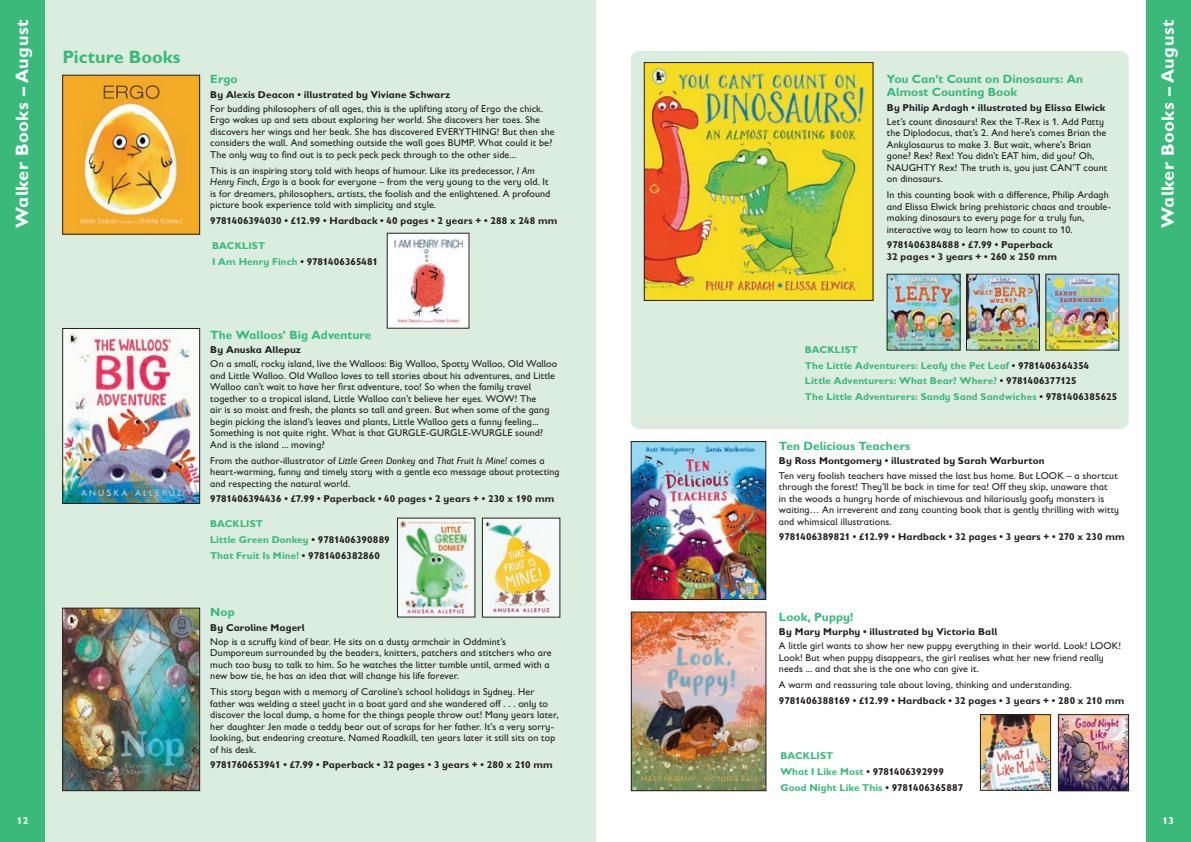
<style>
.page{position:relative;width:1191px;height:842px;background:#fff}
.page>*{position:absolute;margin:0;border:0;box-sizing:border-box;transform-origin:0 0}
.t1{font:700 18px "Gill Sans Infant Std";letter-spacing:.03em;color:#fff}
.t2{font:700 18px "Gill Sans Infant Std";color:#39b97a}
.t3{font:700 12px/13px "Gill Sans Infant Std";color:#39b97a}
.t4{font:10px/11.5px "Gill Sans Infant Std";letter-spacing:.01em;color:#231f20}
.t5{font:700 10px/11.5px "Gill Sans Infant Std";letter-spacing:.01em;color:#231f20}
.t6{font:700 10px/15.8px "Gill Sans Infant Std";letter-spacing:.01em;color:#39b97a}
.t7{font:700 10px "Gill Sans Infant Std";color:#fff}
.s1{font-style:italic}
.s2{color:#231f20}
</style>
<div class="page">
<div style="left:0;top:0;width:45px;height:842px;background:#39b97a"></div>
<div style="left:1145px;top:0;width:46px;height:842px;background:#39b97a"></div>
<div style="left:631px;top:51px;width:497px;height:378px;background:#daeddf;border-radius:9px"></div>
<div style="left:45px;top:0;width:550px;height:842px;background:#daeddf"></div>
<img style="left:646px;top:64px;width:225px;height:235px">
<div style="left:644px;top:62px;width:229px;height:239px;border:1px solid #231f20"></div>
<img style="left:889px;top:276px;width:69px;height:72px">
<img style="left:968px;top:276px;width:69px;height:72px">
<div style="left:966px;top:274px;width:73px;height:76px;border:1px solid #231f20"></div>
<img style="left:1047px;top:276px;width:70px;height:72px">
<img style="left:633px;top:443px;width:131px;height:155px">
<div style="left:631px;top:441px;width:135px;height:159px;border:1px solid #231f20"></div>
<img style="left:633px;top:614px;width:131px;height:175px">
<div style="left:631px;top:612px;width:135px;height:179px;border:1px solid #231f20"></div>
<img style="left:1060px;top:716px;width:66px;height:73px">
<div style="left:1058px;top:714px;width:70px;height:77px;border:1px solid #231f20"></div>
<img style="left:982px;top:716px;width:66px;height:72px">
<div style="left:980px;top:714px;width:70px;height:76px;border:1px solid #231f20"></div>
<img style="left:64px;top:77px;width:134px;height:155px">
<div style="left:62px;top:75px;width:138px;height:159px;border:1px solid #231f20"></div>
<img style="left:389px;top:235px;width:78px;height:91px">
<img style="left:64px;top:330px;width:134px;height:172px">
<div style="left:62px;top:328px;width:138px;height:176px;border:1px solid #231f20"></div>
<img style="left:399px;top:520px;width:74px;height:95px">
<img style="left:484px;top:520px;width:74px;height:95px">
<img style="left:64px;top:610px;width:134px;height:179px">
<div style="left:62px;top:608px;width:138px;height:183px;border:1px solid #231f20"></div>
<h1 class="t1" style="left:11px;top:228px;width:210px;rotate:-90deg">Walker Books – August</h1>
<h1 class="t1" style="left:1157px;top:228px;width:210px;rotate:-90deg">Walker Books – August</h1>
<h1 class="t2" style="left:62px;top:47px;width:120px">Picture Books</h1>
<p class="t3" style="left:887px;top:73px;width:198px">You Can’t Count on Dinosaurs: An<br>Almost Counting Book</p>
<p class="t5" style="left:887px;top:101px;width:220px">By Philip Ardagh • illustrated by Elissa Elwick</p>
<p class="t4" style="left:887px;top:116px;width:222px">Let’s count dinosaurs! Rex the T-Rex is 1. Add Patty the Diplodocus, that’s 2. And here’s comes Brian the Ankylosaurus to make 3. But wait, where’s Brian gone? Rex? Rex! You didn’t EAT him, did you? Oh, NAUGHTY Rex! The truth is, you just CAN’T count on dinosaurs.</p>
<p class="t4" style="left:887px;top:189px;width:225px">In this counting book with a difference, Philip Ardagh and Elissa Elwick bring prehistoric chaos and trouble&shy;making dinosaurs to every page for a truly fun, interactive way to learn how to count to 10.</p>
<p class="t5" style="left:887px;top:239px;width:172px">9781406384888 • £7.99 • Paperback<br>32 pages • 3 years + • 260 x 250 mm</p>
<p class="t3" style="left:210px;top:73px;width:29px">Ergo</p>
<p class="t5" style="left:210px;top:88px;width:241px">By Alexis Deacon • illustrated by Viviane Schwarz</p>
<p class="t4" style="left:210px;top:103px;width:346px">For budding philosophers of all ages, this is the uplifting story of Ergo the chick.<br>Ergo wakes up and sets about exploring her world. She discovers her toes. She discovers her wings and her beak. She has discovered EVERYTHING! But then she considers the wall. And something outside the wall goes BUMP. What could it be?<br>The only way to find out is to peck peck peck through to the other side...</p>
<p class="t4" style="left:210px;top:165px;width:341px">This is an inspiring story told with heaps of humour. Like its predecessor, <span class="s1">I Am Henry Finch</span>, <span class="s1">Ergo</span> is a book for everyone – from the very young to the very old. It is for dreamers, philosophers, artists, the foolish and the enlightened. A profound picture book experience told with simplicity and style.</p>
<p class="t5" style="left:210px;top:215px;width:348px">9781406394030 • £12.99 • Hardback • 40 pages • 2 years + • 288 x 248 mm</p>
<p class="t6" style="left:212px;top:238px;width:167px">BACKLIST<br>I Am Henry Finch <span class="s2">• 9781406365481</span></p>
<p class="t3" style="left:210px;top:328px;width:163px">The Walloos’ Big Adventure</p>
<p class="t5" style="left:210px;top:344px;width:92px">By Anuska Allepuz</p>
<p class="t4" style="left:210px;top:358px;width:348px">On a small, rocky island, live the Walloos: Big Walloo, Spotty Walloo, Old Walloo and Little Walloo. Old Walloo loves to tell stories about his adventures, and Little Walloo can’t wait to have her first adventure, too! So when the family travel together to a tropical island, Little Walloo can’t believe her eyes. WOW! The<br>air is so moist and fresh, the plants so tall and green. But when some of the gang begin picking the island’s leaves and plants, Little Walloo gets a funny feeling...<br>Something is not quite right. What is that GURGLE-GURGLE-WURGLE sound?<br>And is the island ... moving?</p>
<p class="t4" style="left:210px;top:454px;width:351px">From the author-illustrator of <span class="s1">Little Green Donkey</span> and <span class="s1">That Fruit Is Mine!</span> comes a heart-warming, funny and timely story with a gentle eco message about protecting and respecting the natural world.</p>
<p class="t5" style="left:210px;top:493px;width:345px">9781406394436 • £7.99 • Paperback • 40 pages • 2 years + • 230 x 190 mm</p>
<p class="t6" style="left:210px;top:516px;width:181px">BACKLIST<br>Little Green Donkey <span class="s2">• 9781406390889<br></span>That Fruit Is Mine! <span class="s2">• 9781406382860</span></p>
<p class="t3" style="left:210px;top:606px;width:26px">Nop</p>
<p class="t5" style="left:210px;top:621px;width:96px">By Caroline Magerl</p>
<p class="t4" style="left:210px;top:636px;width:343px">Nop is a scruffy kind of bear. He sits on a dusty armchair in Oddmint’s Dumporeum surrounded by the beaders, knitters, patchers and stitchers who are much too busy to talk to him. So he watches the litter tumble until, armed with a new bow tie, he has an idea that will change his life forever.</p>
<p class="t4" style="left:210px;top:686px;width:350px">This story began with a memory of Caroline’s school holidays in Sydney. Her father was welding a steel yacht in a boat yard and she wandered off . . . only to discover the local dump, a home for the things people throw out! Many years later, her daughter Jen made a teddy bear out of scraps for her father. It’s a very sorry&shy;looking, but endearing creature. Named Roadkill, ten years later it still sits on top of his desk.</p>
<p class="t5" style="left:210px;top:759px;width:344px">9781760653941 • £7.99 • Paperback • 32 pages • 3 years + • 280 x 210 mm</p>
<p class="t6" style="left:805px;top:341px;width:314px">BACKLIST<br>The Little Adventurers: Leafy the Pet Leaf <span class="s2">• 9781406364354<br></span>Little Adventurers: What Bear? Where? <span class="s2">• 9781406377125<br></span>The Little Adventurers: Sandy Sand Sandwiches <span class="s2">• 9781406385625</span></p>
<p class="t3" style="left:779px;top:439px;width:133px">Ten Delicious Teachers</p>
<p class="t5" style="left:779px;top:455px;width:267px">By Ross Montgomery • illustrated by Sarah Warburton</p>
<p class="t4" style="left:779px;top:469px;width:342px">Ten very foolish teachers have missed the last bus home. But LOOK – a shortcut through the forest! They’ll be back in time for tea! Off they skip, unaware that<br>in the woods a hungry horde of mischievous and hilariously goofy monsters is waiting… An irreverent and zany counting book that is gently thrilling with witty and whimsical illustrations.</p>
<p class="t5" style="left:779px;top:531px;width:347px">9781406389821 • £12.99 • Hardback • 32 pages • 3 years + • 270 x 230 mm</p>
<p class="t3" style="left:779px;top:610px;width:76px">Look, Puppy!</p>
<p class="t5" style="left:779px;top:626px;width:220px">By Mary Murphy • illustrated by Victoria Ball</p>
<p class="t4" style="left:779px;top:640px;width:344px">A little girl wants to show her new puppy everything in their world. Look! LOOK!<br>Look! But when puppy disappears, the girl realises what her new friend really needs ... and that she is the one who can give it.</p>
<p class="t4" style="left:779px;top:679px;width:294px">A warm and reassuring tale about loving, thinking and understanding.</p>
<p class="t5" style="left:779px;top:694px;width:347px">9781406388169 • £12.99 • Hardback • 32 pages • 3 years + • 280 x 210 mm</p>
<p class="t6" style="left:780px;top:748px;width:184px">BACKLIST<br>What I Like Most <span class="s2">• 9781406392999<br></span>Good Night Like This <span class="s2">• 9781406365887</span></p>
<p class="t7" style="left:17px;top:815px;width:13px">12</p>
<p class="t7" style="left:1162px;top:815px;width:13px">13</p>
</div>
